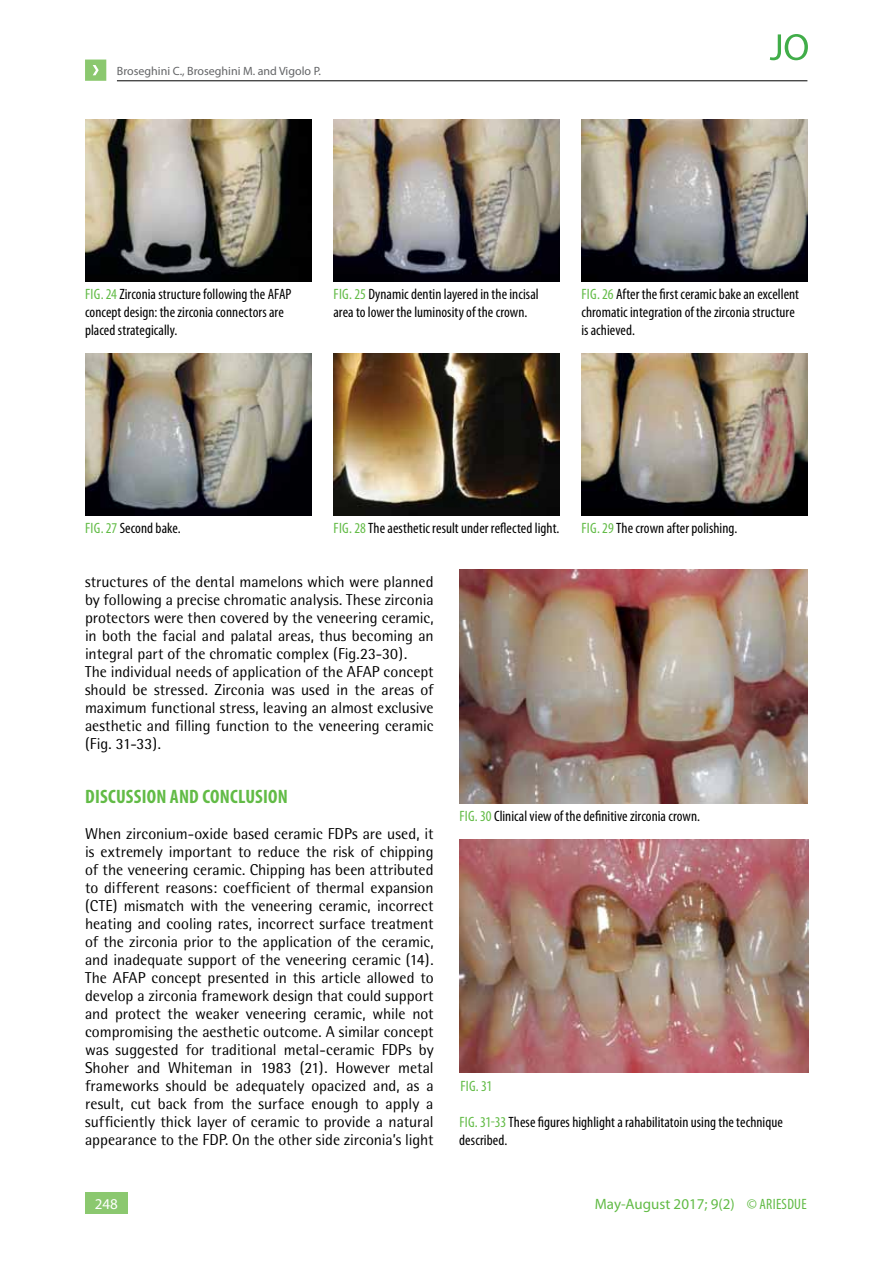
<style>
.page{position:relative;width:893px;height:1263px;background:#fff}
.page>*{position:absolute;margin:0;border:0;box-sizing:border-box;transform-origin:0 0}
.t1{font:700 condensed 19.5px "Myriad Pro";letter-spacing:.015em;color:#62bb46}
.t2{font:15.75px/18px "Rotis Semi Sans";color:#000}
.t3{font:condensed 15px/18px "Myriad Pro";letter-spacing:.005em;color:#000}
.t4{font:15px "Myriad Pro";color:#62bb46}
.t5{font:condensed 15px "Myriad Pro";color:#62bb46}
.t6{font:15px "Myriad Pro";color:#fff}
.t7{font:12px "Myriad Pro";color:#636466}
.s1{color:#62bb46}
.s2{font-stretch:condensed}
</style>
<div class="page">
<div style="left:85px;top:1193px;width:43px;height:21px;background:#8bc86f"></div>
<svg style="left:85px;top:60px;width:21px;height:21px"></svg>
<hr style="left:117px;top:81px;width:690px;height:1px;background:#000">
<svg style="left:770px;top:34px;width:38px;height:26px"></svg>
<img style="left:85px;top:119px;width:226px;height:162px">
<img style="left:85px;top:353px;width:226px;height:162px">
<img style="left:333px;top:119px;width:226px;height:162px">
<img style="left:333px;top:353px;width:226px;height:162px">
<img style="left:582px;top:119px;width:226px;height:162px">
<img style="left:582px;top:353px;width:226px;height:162px">
<img style="left:459px;top:569px;width:349px;height:234px">
<img style="left:459px;top:839px;width:350px;height:233px">
<p class="t7" style="left:117px;top:63px;width:205px">Broseghini C., Broseghini M. and Vigolo P.</p>
<p class="t3" style="left:85px;top:285px;width:208px"><span class="s1">Fig. 24</span> Zirconia structure following the AFAP concept design: the zirconia connectors are placed strategically.</p>
<p class="t3" style="left:333px;top:285px;width:207px"><span class="s1">Fig. 25</span> Dynamic dentin layered in the incisal area to lower the luminosity of the crown.</p>
<p class="t3" style="left:581px;top:285px;width:219px"><span class="s1">Fig. 26</span> After the first ceramic bake an excellent chromatic integration of the zirconia structure is achieved.</p>
<p class="t3" style="left:85px;top:519px;width:97px"><span class="s1">Fig. 27</span> Second bake.</p>
<p class="t3" style="left:334px;top:519px;width:227px"><span class="s1">Fig. 28</span> The aesthetic result under reflected light.</p>
<p class="t3" style="left:581px;top:519px;width:157px"><span class="s1">Fig. 29</span> The crown after polishing.</p>
<p class="t2" style="left:85px;top:573px;width:350px">structures of the dental mamelons which were planned by following a precise chromatic analysis. These zirconia protectors were then covered by the veneering ceramic, in both the facial and palatal areas, thus becoming an integral part of the chromatic complex (Fig.23-30).<br>The individual needs of application of the AFAP concept should be stressed. Zirconia was used in the areas of maximum functional stress, leaving an almost exclusive aesthetic and filling function to the veneering ceramic (Fig. 31-33).</p>
<p class="t1" style="left:85px;top:784px;width:204px">DISCUSSION AND CONCLUSION</p>
<p class="t2" style="left:85px;top:825px;width:350px;text-align:justify">When zirconium-oxide based ceramic FDPs are used, it is extremely important to reduce the risk of chipping of the veneering ceramic. Chipping has been attributed to different reasons: coefficient of thermal expansion (CTE) mismatch with the veneering ceramic, incorrect heating and cooling rates, incorrect surface treatment of the zirconia prior to the application of the ceramic, and inadequate support of the veneering ceramic (14).<br>The AFAP concept presented in this article allowed to develop a zirconia framework design that could support and protect the weaker veneering ceramic, while not compromising the aesthetic outcome. A similar concept was suggested for traditional metal-ceramic FDPs by Shoher and Whiteman in 1983 (21). However metal frameworks should be adequately opacized and, as a result, cut back from the surface enough to apply a sufficiently thick layer of ceramic to provide a natural appearance to the FDP. On the other side zirconia’s light</p>
<p class="t6" style="left:95px;top:1195px;width:25px">248</p>
<p class="t3" style="left:459px;top:807px;width:242px"><span class="s1">Fig. 30</span> Clinical view of the definitive zirconia crown.</p>
<p class="t5" style="left:460px;top:1077px;width:33px">Fig. 31</p>
<p class="t3" style="left:459px;top:1113px;width:325px"><span class="s1">Fig. 31-33</span> These figures highlight a rahabilitatoin using the technique described.</p>
<p class="t4" style="left:595px;top:1195px;width:213px">May-August 2017; 9(2) <span class="s2">© ariesdue</span></p>
</div>
